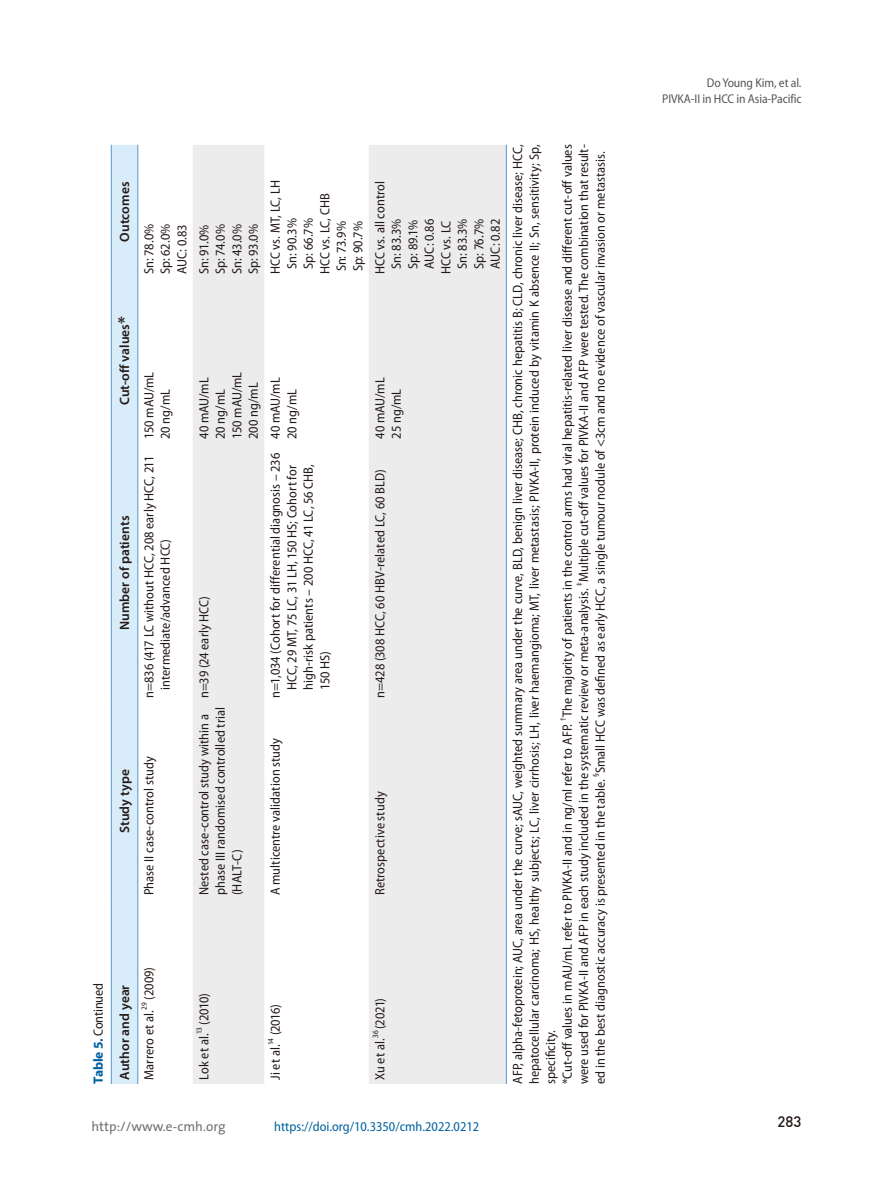
<style>
.page{position:relative;width:893px;height:1191px;background:#fff}
.page>*{position:absolute;margin:0;border:0;box-sizing:border-box;transform-origin:0 0}
.t1{font:15px "Dinmed";color:#231916}
.표설명-s{font:semi-condensed 13.5px/16.5px "Myriad Pro";color:#231916;text-align:justify}
.표내용-s{font:semi-condensed 13.5px/16.5px "Myriad Pro";letter-spacing:.005em;color:#231916}
.표머리-s{font:600 13.5px "Myriad Pro";letter-spacing:.005em;color:#231916}
.t2{font:semi-condensed 13.5px "Myriad Pro";color:#00609f}
.t3{font:13.5px "The Sans";color:#727272}
.표와그림제목-s{font:semi-condensed 13.5px "Myriad Pro";letter-spacing:-.015em;color:#231916}
.t4{font:semi-condensed 12.75px/15.8px "Myriad Pro";letter-spacing:-.01em;color:#595857;text-align:right}
.표내용-s-2{font:semi-condensed 7.8px "Myriad Pro";letter-spacing:-.01em;color:#231916}
.표설명-s-2{font:semi-condensed 7.8px "Myriad Pro";color:#231916}
.s1{font-weight:700;font-stretch:normal;color:#00609f}
.s2{font-size:18px}
</style>
<div class="page">
<div style="left:112px;top:145px;width:25px;height:939px;background:#d9ecf9"></div>
<svg style="left:193px;top:145px;width:313px;height:939px;fill:#ececec"></svg>
<hr style="left:111px;top:899px;width:1px;height:185px;background:#5497d1">
<hr style="left:111px;top:702px;width:1px;height:197px;background:#5497d1">
<hr style="left:111px;top:443px;width:1px;height:259px;background:#5497d1">
<hr style="left:111px;top:278px;width:1px;height:165px;background:#5497d1">
<hr style="left:111px;top:145px;width:1px;height:133px;background:#5497d1">
<hr style="left:137px;top:899px;width:1px;height:185px;background:#5497d1">
<hr style="left:137px;top:702px;width:1px;height:197px;background:#5497d1">
<hr style="left:137px;top:443px;width:1px;height:259px;background:#5497d1">
<hr style="left:137px;top:278px;width:1px;height:165px;background:#5497d1">
<hr style="left:137px;top:145px;width:1px;height:133px;background:#5497d1">
<hr style="left:506px;top:899px;width:1px;height:185px;background:#5497d1">
<hr style="left:506px;top:702px;width:1px;height:197px;background:#5497d1">
<hr style="left:506px;top:443px;width:1px;height:259px;background:#5497d1">
<hr style="left:506px;top:278px;width:1px;height:165px;background:#5497d1">
<hr style="left:506px;top:145px;width:1px;height:133px;background:#5497d1">
<p class="표와그림제목-s" style="left:91px;top:1083px;width:102px;rotate:-90deg"><span class="s1">Table 5.</span> Continued</p>
<p class="표머리-s" style="left:116px;top:242px;width:62px;rotate:-90deg">Outcomes</p>
<p class="표내용-s" style="left:141px;top:274px;width:52px;rotate:-90deg">Sn: 78.0%</p>
<p class="표내용-s" style="left:157px;top:274px;width:52px;rotate:-90deg">Sp: 62.0%</p>
<p class="표내용-s" style="left:174px;top:274px;width:51px;rotate:-90deg">AUC: 0.83</p>
<p class="표내용-s" style="left:196px;top:274px;width:51px;rotate:-90deg">Sn: 91.0%</p>
<p class="표내용-s" style="left:212px;top:274px;width:51px;rotate:-90deg">Sp: 74.0%</p>
<p class="표내용-s" style="left:229px;top:274px;width:52px;rotate:-90deg">Sn: 43.0%</p>
<p class="표내용-s" style="left:245px;top:274px;width:52px;rotate:-90deg">Sp: 93.0%</p>
<p class="표내용-s" style="left:267px;top:274px;width:95px;rotate:-90deg">HCC vs. MT, LC, LH</p>
<p class="표내용-s" style="left:317px;top:274px;width:82px;rotate:-90deg">HCC vs. LC, CHB</p>
<p class="표내용-s" style="left:284px;top:269px;width:52px;rotate:-90deg">Sn: 90.3%</p>
<p class="표내용-s" style="left:300px;top:269px;width:52px;rotate:-90deg">Sp: 66.7%</p>
<p class="표내용-s" style="left:333px;top:271px;width:52px;rotate:-90deg">Sn: 73.9%</p>
<p class="표내용-s" style="left:350px;top:271px;width:52px;rotate:-90deg">Sp: 90.7%</p>
<p class="표내용-s" style="left:372px;top:274px;width:94px;rotate:-90deg">HCC vs. all control</p>
<p class="표내용-s" style="left:388px;top:269px;width:52px;rotate:-90deg">Sn: 83.3%</p>
<p class="표내용-s" style="left:405px;top:269px;width:50px;rotate:-90deg">Sp: 89.1%</p>
<p class="표내용-s" style="left:421px;top:269px;width:52px;rotate:-90deg">AUC: 0.86</p>
<p class="표내용-s" style="left:438px;top:274px;width:55px;rotate:-90deg">HCC vs. LC</p>
<p class="표내용-s" style="left:454px;top:269px;width:52px;rotate:-90deg">Sn: 83.3%</p>
<p class="표내용-s" style="left:471px;top:269px;width:51px;rotate:-90deg">Sp: 76.7%</p>
<p class="표내용-s" style="left:487px;top:269px;width:51px;rotate:-90deg">AUC: 0.82</p>
<p class="표머리-s" style="left:116px;top:405px;width:90px;rotate:-90deg">Cut-off values<span class="s2">*</span></p>
<p class="표머리-s" style="left:116px;top:630px;width:116px;rotate:-90deg">Number of patients</p>
<p class="표내용-s" style="left:141px;top:439px;width:68px;rotate:-90deg">150 mAU/mL</p>
<p class="표내용-s" style="left:157px;top:439px;width:51px;rotate:-90deg">20 ng/mL</p>
<p class="표내용-s" style="left:141px;top:690px;width:236px;text-indent:-9px;rotate:-90deg">n=836 (417 LC without HCC, 208 early HCC, 211 intermediate/advanced HCC)</p>
<p class="표머리-s" style="left:116px;top:833px;width:66px;rotate:-90deg">Study type</p>
<p class="표내용-s" style="left:141px;top:895px;width:140px;rotate:-90deg">Phase II case-control study</p>
<p class="표내용-s" style="left:229px;top:439px;width:68px;rotate:-90deg">150 mAU/mL</p>
<p class="표내용-s" style="left:245px;top:439px;width:58px;rotate:-90deg">200 ng/mL</p>
<p class="표내용-s" style="left:196px;top:439px;width:63px;rotate:-90deg">40 mAU/mL</p>
<p class="표내용-s" style="left:212px;top:439px;width:51px;rotate:-90deg">20 ng/mL</p>
<p class="표내용-s" style="left:196px;top:698px;width:104px;rotate:-90deg">n=39 (24 early HCC)</p>
<p class="표내용-s" style="left:196px;top:895px;width:190px;rotate:-90deg">Nested case-control study within a phase III randomised controlled trial (HALT-C)</p>
<p class="표내용-s" style="left:267px;top:439px;width:63px;rotate:-90deg">40 mAU/mL</p>
<p class="표내용-s" style="left:284px;top:439px;width:51px;rotate:-90deg">20 ng/mL</p>
<p class="표내용-s" style="left:267px;top:690px;width:239px;text-indent:-9px;rotate:-90deg">n=1,034 (Cohort for differential diagnosis – 236<br>HCC, 29 MT, 75 LC, 31 LH, 150 HS; Cohort for high-risk patients – 200 HCC, 41 LC, 56 CHB, 150 HS)</p>
<p class="표내용-s" style="left:267px;top:895px;width:159px;rotate:-90deg">A multicentre validation study</p>
<p class="표내용-s" style="left:372px;top:439px;width:63px;rotate:-90deg">40 mAU/mL</p>
<p class="표내용-s" style="left:388px;top:439px;width:51px;rotate:-90deg">25 ng/mL</p>
<p class="표내용-s" style="left:372px;top:698px;width:230px;rotate:-90deg">n=428 (308 HCC, 60 HBV-related LC, 60 BLD)</p>
<p class="표내용-s" style="left:372px;top:895px;width:105px;rotate:-90deg">Retrospective study</p>
<p class="표머리-s" style="left:116px;top:1079px;width:97px;rotate:-90deg">Author and year</p>
<p class="표내용-s" style="left:141px;top:1000px;width:34px;rotate:-90deg">(2009)</p>
<p class="표내용-s-2" style="left:140px;top:1010px;width:9px;rotate:-90deg">29</p>
<p class="표내용-s" style="left:141px;top:1079px;width:71px;rotate:-90deg">Marrero et al.</p>
<p class="표내용-s" style="left:196px;top:1024px;width:33px;rotate:-90deg">(2010)</p>
<p class="표내용-s-2" style="left:195px;top:1034px;width:9px;rotate:-90deg">13</p>
<p class="표내용-s" style="left:196px;top:1079px;width:48px;rotate:-90deg">Lok et al.</p>
<p class="표내용-s" style="left:267px;top:1035px;width:33px;rotate:-90deg">(2016)</p>
<p class="표내용-s-2" style="left:267px;top:1045px;width:9px;rotate:-90deg">14</p>
<p class="표내용-s" style="left:267px;top:1079px;width:37px;rotate:-90deg">Ji et al.</p>
<p class="표내용-s" style="left:372px;top:1029px;width:33px;rotate:-90deg">(2021)</p>
<p class="표내용-s-2" style="left:371px;top:1038px;width:9px;rotate:-90deg">36</p>
<p class="표내용-s" style="left:372px;top:1079px;width:43px;rotate:-90deg">Xu et al.</p>
<p class="표설명-s" style="left:576px;top:582px;width:439px;rotate:-90deg">Multiple cut-off values for PIVKA-II and AFP were tested. The combination that result-</p>
<p class="표설명-s" style="left:510px;top:1084px;width:941px;rotate:-90deg">AFP, alpha-fetoprotein; AUC, area under the curve; sAUC, weighted summary area under the curve, BLD, benign liver disease; CHB, chronic hepatitis B; CLD, chronic liver disease; HCC, hepatocellular carcinoma; HS, healthy subjects; LC, liver cirrhosis; LH, liver haemangioma; MT, liver metastasis; PIVKA-II, protein induced by vitamin K absence II; Sn, sensitivity; Sp, specificity.</p>
<p class="표설명-s" style="left:559px;top:1084px;width:941px;text-indent:367px;rotate:-90deg">The majority of patients in the control arms had viral hepatitis-related liver disease and different cut-off values were used for PIVKA-II and AFP in each study included in the systematic review or meta-analysis.</p>
<p class="표설명-s" style="left:592px;top:773px;width:623px;rotate:-90deg">Small HCC was defined as early HCC, a single tumour nodule of &lt;3cm and no evidence of vascular invasion or metastasis.</p>
<p class="표설명-s-2" style="left:575px;top:586px;width:5px;rotate:-90deg">‡</p>
<p class="표설명-s-2" style="left:559px;top:721px;width:5px;rotate:-90deg">†</p>
<p class="표설명-s" style="left:559px;top:1084px;width:362px;rotate:-90deg">*Cut-off values in mAU/mL refer to PIVKA-II and in ng/ml refer to AFP.</p>
<p class="표설명-s-2" style="left:592px;top:777px;width:5px;rotate:-90deg">§</p>
<p class="표설명-s" style="left:592px;top:1084px;width:306px;rotate:-90deg">ed in the best diagnostic accuracy is presented in the table.</p>
<p class="t3" style="left:91px;top:1115px;width:136px">http://www.e-cmh.org</p>
<p class="t2" style="left:274px;top:1119px;width:206px">https://doi.org/10.3350/cmh.2022.0212</p>
<p class="t4" style="left:662px;top:75px;width:141px">Do Young Kim, et al.<br>PIVKA-II in HCC in Asia-Pacific</p>
<p class="t1" style="left:778px;top:1112px;width:25px">283</p>
</div>
